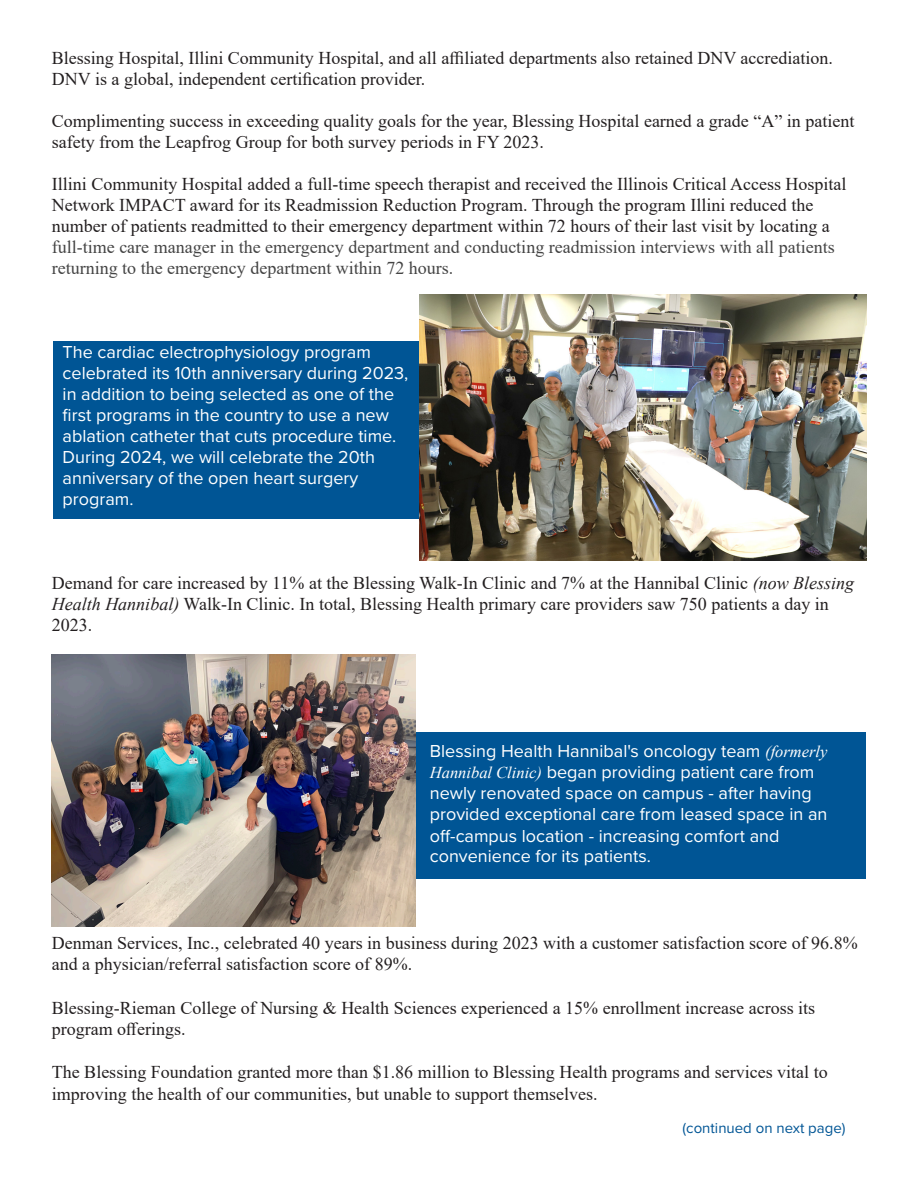
<style>
.page{position:relative;width:918px;height:1188px;background:#fff}
.page>*{position:absolute;margin:0;border:0;box-sizing:border-box;transform-origin:0 0}
.t1{font:18px/21px "Times New Roman";color:#231f20}
.t2{font:18px/21px "Proxima Nova";color:#fff}
.t3{font:15px "Proxima Nova";color:#005595}
.s1{color:#444}
.s2{font-style:italic}
.s3{font-family:"Times New Roman";font-style:italic;font-size:16.5px}
</style>
<div class="page">
<div style="left:416px;top:732px;width:450px;height:147px;background:#005595"></div>
<div style="left:53px;top:341px;width:373px;height:177px;background:#005595"></div>
<img style="left:420px;top:295px;width:446px;height:265px">
<img style="left:52px;top:654px;width:363px;height:273px">
<p class="t1" style="left:52px;top:47px;width:783px">Blessing Hospital, Illini Community Hospital, and all affiliated departments also retained DNV accrediation.<br>DNV is a global, independent certification provider.</p>
<p class="t1" style="left:52px;top:110px;width:804px">Complimenting success in exceeding quality goals for the year, Blessing Hospital earned a grade “A” in patient safety from the Leapfrog Group for both survey periods in FY 2023.</p>
<p class="t1" style="left:52px;top:173px;width:796px">Illini Community Hospital added a full-time speech therapist and received the Illinois Critical Access Hospital Network IMPACT award for its Readmission Reduction Program. Through the program Illini reduced the number of patients readmitted to their emergency department within 72 hours of their last visit by locating a <span class="s1">full-time care manager in the emergency department and conducting readmission interviews with all patients returning to the emergency department within 72 hours.</span></p>
<p class="t2" style="left:63px;top:341px;width:310px">The cardiac electrophysiology program</p>
<p class="t2" style="left:63px;top:362px;width:347px">celebrated its 10th anniversary during 2023,</p>
<p class="t2" style="left:63px;top:383px;width:333px">in addition to being selected as one of the</p>
<p class="t2" style="left:63px;top:404px;width:328px">first programs in the country to use a new</p>
<p class="t2" style="left:63px;top:425px;width:335px">ablation catheter that cuts procedure time.</p>
<p class="t2" style="left:63px;top:446px;width:314px">During 2024, we will celebrate the 20th</p>
<p class="t2" style="left:63px;top:467px;width:297px">anniversary of the open heart surgery</p>
<p class="t2" style="left:63px;top:488px;width:73px">program.</p>
<p class="t1" style="left:52px;top:572px;width:804px">Demand for care increased by 11% at the Blessing Walk-In Clinic and 7% at the Hannibal Clinic <span class="s2">(now Blessing<br>Health Hannibal)</span> Walk-In Clinic. In total, Blessing Health primary care providers saw 750 patients a day in<br>2023.</p>
<p class="t2" style="left:430px;top:740px;width:399px">Blessing Health Hannibal's oncology team <span class="s3">(formerly Hannibal Clinic)</span> began providing patient care from newly renovated space on campus - after having provided exceptional care from leased space in an off-campus location - increasing comfort and convenience for its patients.</p>
<p class="t1" style="left:52px;top:931px;width:807px;line-height:21.6px">Denman Services, Inc., celebrated 40 years in business during 2023 with a customer satisfaction score of 96.8% and a physician/referral satisfaction score of 89%.</p>
<p class="t1" style="left:52px;top:996px;width:765px;line-height:21.6px">Blessing-Rieman College of Nursing &amp; Health Sciences experienced a 15% enrollment increase across its program offerings.</p>
<p class="t1" style="left:52px;top:1061px;width:777px;line-height:21.6px">The Blessing Foundation granted more than $1.86 million to Blessing Health programs and services vital to improving the health of our communities, but unable to support themselves.</p>
<p class="t3" style="left:683px;top:1117px;width:165px">(continued on next page)</p>
</div>
